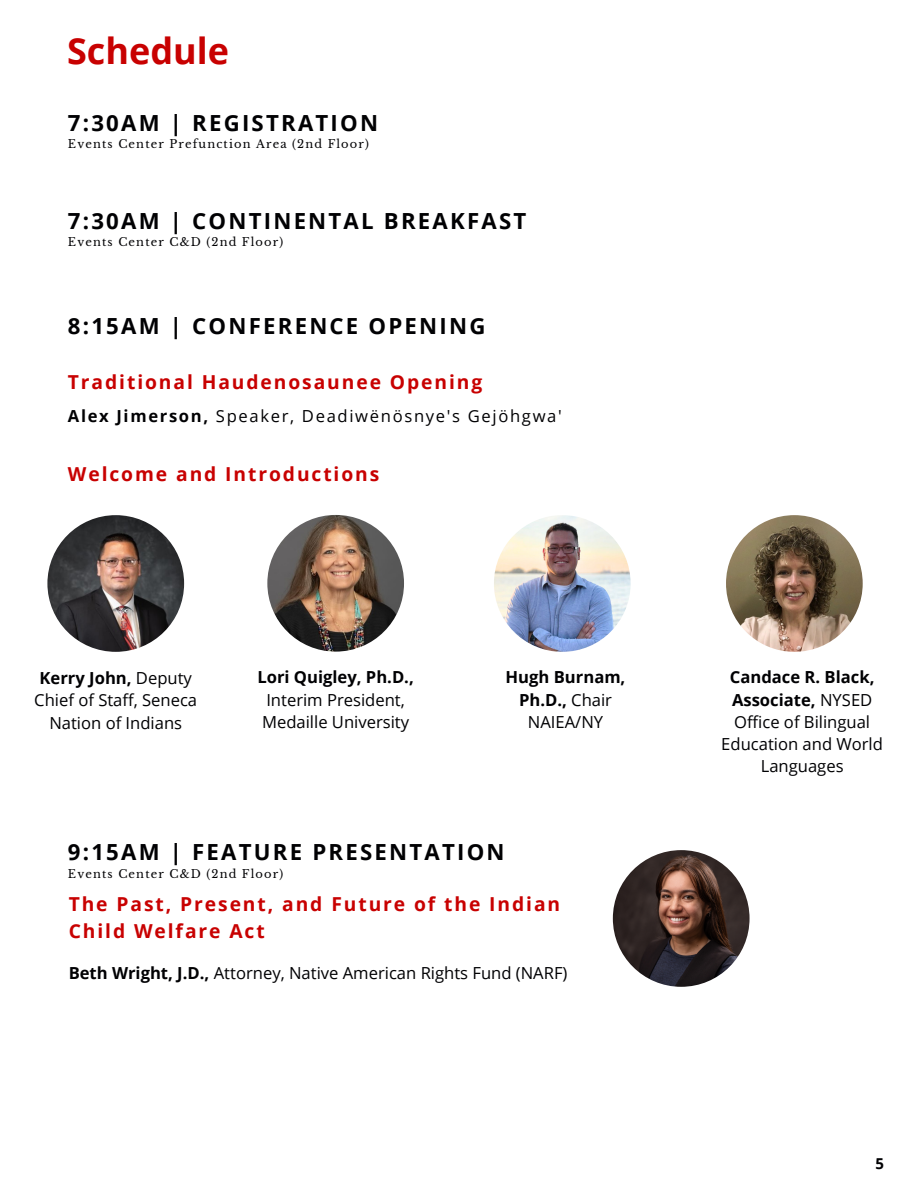
<style>
.page{position:relative;width:918px;height:1188px;background:#fff}
.page>*{position:absolute;margin:0;border:0;box-sizing:border-box;transform-origin:0 0}
.t1{font:700 36px "Open Sans";color:#c80101}
.t2{font:700 22.2px "Open Sans";letter-spacing:.1em;color:#010103}
.t3{font:700 19.2px/26.7px "Open Sans";letter-spacing:.1em;color:#c80101}
.t4{font:16.65px/22.2px "Open Sans";color:#010103;text-align:center}
.t5{font:16.65px "Open Sans";letter-spacing:.1em;color:#010103}
.t6{font:700 16.65px/22.2px "Open Sans";color:#010103;text-align:center}
.t7{font:700 15px "Open Sans";color:#010103}
.t8{font:11.4px "Libre Baskerville";letter-spacing:.1em;color:#010103}
.s1{font-weight:700}
.s2{font-weight:400}
</style>
<div class="page">
<img style="left:494px;top:515px;width:137px;height:137px;border-radius:50%">
<img style="left:267px;top:515px;width:137px;height:137px;border-radius:50%">
<img style="left:726px;top:515px;width:137px;height:137px;border-radius:50%">
<img style="left:613px;top:850px;width:137px;height:137px;border-radius:50%">
<img style="left:47px;top:515px;width:137px;height:137px;border-radius:50%">
<p class="t1" style="left:67px;top:25px;width:163px">Schedule</p>
<p class="t2" style="left:68px;top:108px;width:312px">7:30AM | REGISTRATION</p>
<p class="t8" style="left:68px;top:137px;width:302px">Events Center Prefunction Area (2nd Floor)</p>
<p class="t2" style="left:68px;top:206px;width:460px">7:30AM | CONTINENTAL BREAKFAST</p>
<p class="t8" style="left:68px;top:235px;width:217px">Events Center C&amp;D (2nd Floor)</p>
<p class="t2" style="left:68px;top:311px;width:419px">8:15AM | CONFERENCE OPENING</p>
<p class="t3" style="left:68px;top:368px;width:416px">Traditional Haudenosaunee Opening</p>
<p class="t5" style="left:68px;top:404px;width:495px"><span class="s1">Alex Jimerson,</span> Speaker, Deadiwënösnye's Gejöhgwa'</p>
<p class="t3" style="left:68px;top:461px;width:313px">Welcome and Introductions</p>
<p class="t4" style="left:34px;top:666px;width:164px"><span class="s1">Kerry John,</span> Deputy<br>Chief of Staff, Seneca<br>Nation of Indians</p>
<p class="t4" style="left:257px;top:666px;width:158px;text-align:left"><span class="s1">Lori Quigley, Ph.D.,<br></span>Interim President,<br>Medaille University</p>
<p class="t6" style="left:506px;top:666px;width:121px">Hugh Burnam,<br>Ph.D., <span class="s2">Chair<br>NAIEA/NY</span></p>
<p class="t4" style="left:721px;top:666px;width:163px"><span class="s1">Candace R. Black,<br>Associate,</span> NYSED<br>Office of Bilingual<br>Education and World<br>Languages</p>
<p class="t2" style="left:68px;top:837px;width:438px">9:15AM | FEATURE PRESENTATION</p>
<p class="t8" style="left:68px;top:867px;width:217px">Events Center C&amp;D (2nd Floor)</p>
<p class="t3" style="left:69px;top:890px;width:493px">The Past, Present, and Future of the Indian<br>Child Welfare Act</p>
<p class="t4" style="left:69px;top:961px;width:500px"><span class="s1">Beth Wright, J.D.,</span> Attorney, Native American Rights Fund (NARF)</p>
<p class="t7" style="left:876px;top:1153px;width:10px">5</p>
</div>
